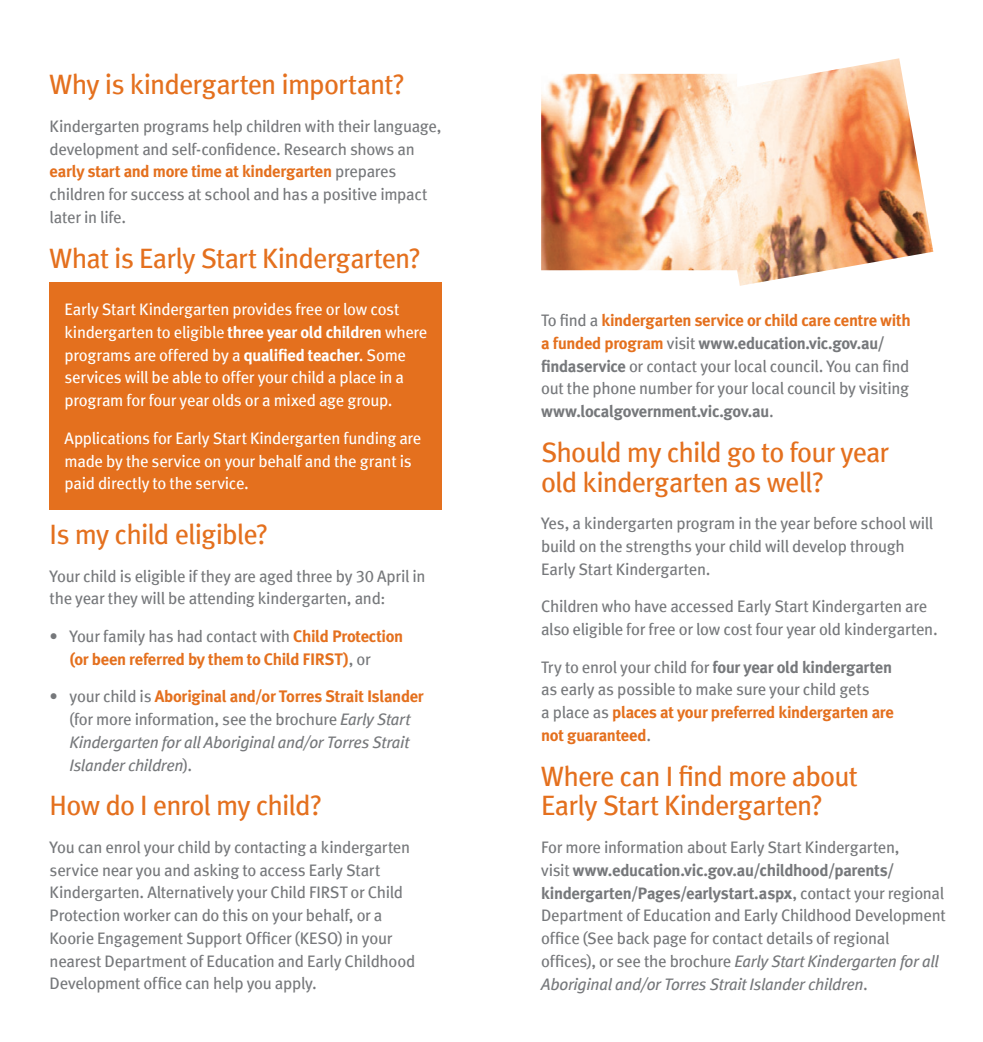
<style>
.page{position:relative;width:983px;height:1042px;background:#fff}
.page>*{position:absolute;margin:0;border:0;box-sizing:border-box;transform-origin:0 0}
.t1{font:28px/29.8px "Meta Book LF";letter-spacing:-.03em;color:#e4701e}
.t2{font:16.62px/22.8px "Meta Book LF";letter-spacing:-.015em;color:#76787b}
.t3{font:16.62px/22.8px "Meta Book LF";letter-spacing:-.015em;color:#fff}
.t4{font:700 16.62px/22.8px "Meta Plus";letter-spacing:-.02em;color:#e4701e}
.t5{font:italic 16.62px/22.8px "Meta Book LF";letter-spacing:-.02em;color:#76787b;text-align:justify}
.t6{font:16.62px/22.8px "Meta Bold LF";letter-spacing:-.015em;color:#76787b}
.t7{font:700 16.62px "Meta Plus";letter-spacing:-.015em;color:#76787b}
.s1{font-family:"Meta Book LF";font-weight:400;color:#76787b}
.s2{font-family:"Meta Plus";font-weight:700}
.s3{font-family:"Meta Plus";font-weight:700;color:#e4701e}
.s4{font-style:normal}
.s5{color:#76787b}
.s6{font-family:"Meta Book LF";font-weight:400}
.s7{font-family:"Meta Book LF"}
.s8{font-style:italic}
</style>
<div class="page">
<div style="left:50px;top:283px;width:391px;height:227px;background:#e4701e"></div>
<img style="left:541px;top:58px;width:392px;height:228px">
<h1 class="t1" style="left:50px;top:69px;width:356px">Why is kindergarten important?</h1>
<p class="t2" style="left:50px;top:115px;width:393px">Kindergarten programs help children with their language, development and self-confidence. Research shows an</p>
<p class="t4" style="left:50px;top:160px;width:348px">early start and more time at kindergarten <span class="s1">prepares</span></p>
<p class="t2" style="left:50px;top:183px;width:379px">children for success at school and has a positive impact later in life.</p>
<h1 class="t1" style="left:50px;top:243px;width:372px">What is Early Start Kindergarten?</h1>
<p class="t3" style="left:64px;top:298px;width:364px">Early Start Kindergarten provides free or low cost kindergarten to eligible <span class="s2">three year old children</span> where programs are offered by a <span class="s2">qualified teacher</span>. Some services will be able to offer your child a place in a program for four year olds or a mixed age group.</p>
<p class="t3" style="left:64px;top:426px;width:358px">Applications for Early Start Kindergarten funding are made by the service on your behalf and the grant is paid directly to the service.</p>
<h1 class="t1" style="left:50px;top:519px;width:220px">Is my child eligible?</h1>
<p class="t2" style="left:50px;top:564px;width:377px">Your child is eligible if they are aged three by 30 April in the year they will be attending kindergarten, and:</p>
<p class="t2" style="left:50px;top:624px;width:355px">• Your family has had contact with <span class="s3">Child Protection</span></p>
<p class="t4" style="left:69px;top:647px;width:303px">(or been referred by them to Child FIRST)<span class="s1">, or</span></p>
<p class="t4" style="left:50px;top:685px;width:375px"><span class="s1">• your child is</span> Aboriginal and/or Torres Strait Islander</p>
<p class="t5" style="left:69px;top:708px;width:342px"><span class="s4">(for more information, see the brochure</span> Early Start Kindergarten for all Aboriginal and/or Torres Strait Islander children<span class="s4">).</span></p>
<h1 class="t1" style="left:50px;top:790px;width:274px">How do I enrol my child?</h1>
<p class="t2" style="left:50px;top:835px;width:367px">You can enrol your child by contacting a kindergarten service near you and asking to access Early Start Kindergarten. Alternatively your Child FIRST or Child Protection worker can do this on your behalf, or a Koorie Engagement Support Officer (KESO) in your nearest Department of Education and Early Childhood Development office can help you apply.</p>
<p class="t4" style="left:541px;top:309px;width:371px"><span class="s1">To find a</span> kindergarten service or child care centre with a funded program <span class="s1">visit</span> <span class="s5">www.education.vic.gov.au/</span></p>
<p class="t2" style="left:541px;top:354px;width:369px"><span class="s2">findaservice</span> or contact your local council. You can find out the phone number for your local council by visiting</p>
<p class="t7" style="left:541px;top:402px;width:234px">www.localgovernment.vic.gov.au<span class="s6">.</span></p>
<h1 class="t1" style="left:541px;top:437px;width:349px">Should my child go to four year old kindergarten as well?</h1>
<p class="t2" style="left:541px;top:512px;width:393px">Yes, a kindergarten program in the year before school will build on the strengths your child will develop through<br>Early Start Kindergarten.</p>
<p class="t2" style="left:541px;top:595px;width:398px">Children who have accessed Early Start Kindergarten are also eligible for free or low cost four year old kindergarten.</p>
<p class="t7" style="left:541px;top:657px;width:352px"><span class="s6">Try to enrol your child for</span> four year old kindergarten</p>
<p class="t2" style="left:541px;top:678px;width:330px">as early as possible to make sure your child gets</p>
<p class="t4" style="left:541px;top:701px;width:354px"><span class="s1">a place as</span> places at your preferred kindergarten are not guaranteed<span class="s1">.</span></p>
<h1 class="t1" style="left:541px;top:760px;width:318px">Where can I find more about<br>Early Start Kindergarten?</h1>
<p class="t2" style="left:541px;top:835px;width:360px">For more information about Early Start Kindergarten,</p>
<p class="t6" style="left:541px;top:858px;width:404px"><span class="s7">visit</span> www.education.vic.gov.au/childhood/parents/ kindergarten/Pages/earlystart.aspx<span class="s7">, contact your regional</span></p>
<p class="t2" style="left:541px;top:904px;width:406px">Department of Education and Early Childhood Development office (See back page for contact details of regional offices), or see the brochure <span class="s8">Early Start Kindergarten for all Aboriginal and/or Torres Strait Islander children</span>.</p>
</div>
